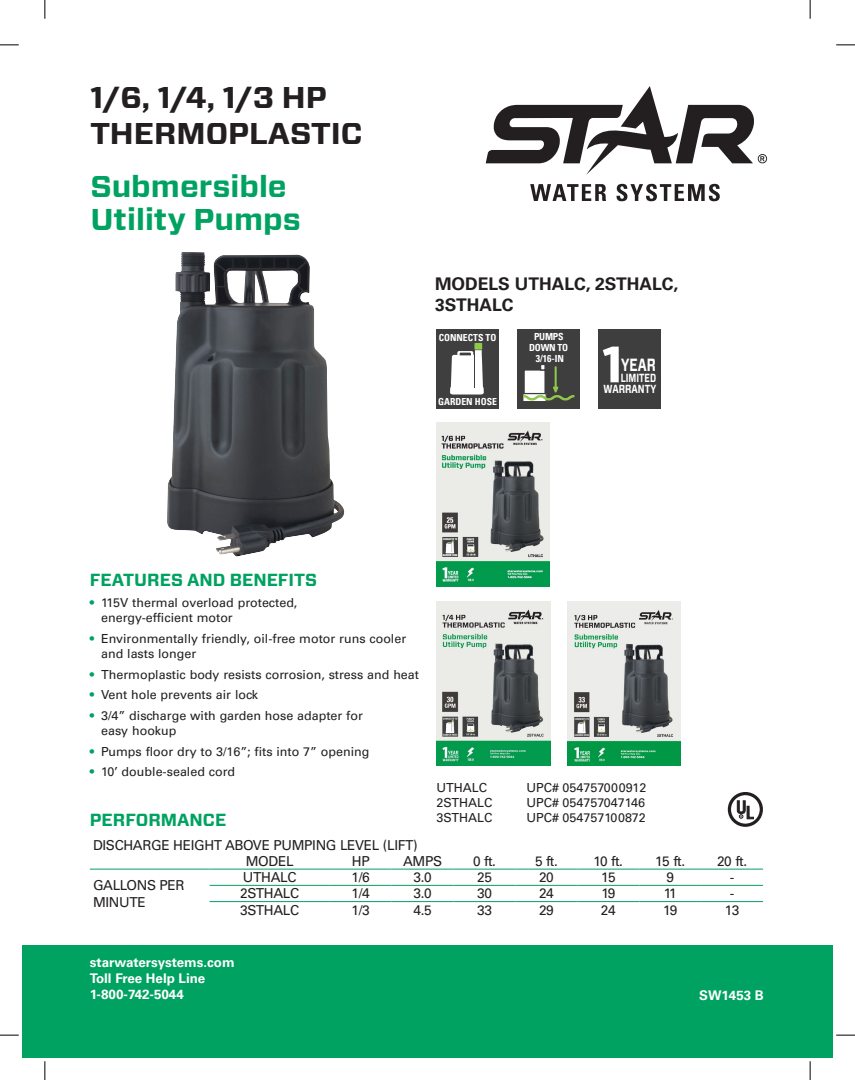
<style>
.page{position:relative;width:855px;height:1080px;background:#fff}
.page>*{position:absolute;margin:0;border:0;box-sizing:border-box;transform-origin:0 0}
.t1{font:700 51px "Forza";color:#fff}
.t2{font:700 30px "Forza";color:#231f20;scale:1.04 1}
.t3{font:700 30px/32.5px "Forza";color:#00a261;scale:1.04 1}
.t4{font:700 17.62px "Forza";color:#fff;scale:.72 1}
.t5{font:700 17.5px "Forza";color:#00a261}
.t6{font:700 17.5px/21px "Univers LT Pro 65";color:#231f20}
.Chart_Heading{font:13.75px/16.6px "Univers LT Pro 55 Roman";letter-spacing:-.025em;color:#231f20}
.t7{font:700 13.38px/16px "Univers LT Pro 65";color:#fff}
.t8{font:12.5px/15px "Univers LT Pro 55 Roman";color:#231f20}
.t9{font:700 11.75px "Forza";color:#fff;scale:.72 1}
.t10{font:700 11.62px "Forza";color:#fff;scale:.77 1}
.t11{font:700 condensed 9.75px "Univers LT Pro";color:#fff}
.t12{font:700 condensed 9.75px/10.8px "Univers LT Pro";letter-spacing:-.025em;color:#fff;text-align:center}
.s1{color:#00a261}
</style>
<div class="page">
<div style="left:22px;top:945px;width:810px;height:112px;background:#00a261"></div>
<svg style="left:530px;top:184px;width:76px;height:17px"></svg>
<svg style="left:616px;top:184px;width:104px;height:17px"></svg>
<svg style="left:486px;top:86px;width:281px;height:89px"></svg>
<img style="left:167px;top:254px;width:178px;height:302px">
<hr style="left:90px;top:869px;width:120px;height:1px;background:#00a261">
<hr style="left:210px;top:869px;width:120px;height:1px;background:#00a261">
<hr style="left:330px;top:869px;width:62px;height:1px;background:#00a261">
<hr style="left:392px;top:869px;width:61px;height:1px;background:#00a261">
<hr style="left:453px;top:869px;width:62px;height:1px;background:#00a261">
<hr style="left:515px;top:869px;width:62px;height:1px;background:#00a261">
<hr style="left:577px;top:869px;width:62px;height:1px;background:#00a261">
<hr style="left:639px;top:869px;width:62px;height:1px;background:#00a261">
<hr style="left:701px;top:869px;width:62px;height:1px;background:#00a261">
<hr style="left:515px;top:885px;width:62px;height:1px;background:#00a261">
<hr style="left:577px;top:885px;width:62px;height:1px;background:#00a261">
<hr style="left:639px;top:885px;width:62px;height:1px;background:#00a261">
<hr style="left:701px;top:885px;width:62px;height:1px;background:#00a261">
<hr style="left:210px;top:885px;width:120px;height:1px;background:#00a261">
<hr style="left:330px;top:885px;width:62px;height:1px;background:#00a261">
<hr style="left:392px;top:885px;width:61px;height:1px;background:#00a261">
<hr style="left:453px;top:885px;width:62px;height:1px;background:#00a261">
<hr style="left:210px;top:901px;width:120px;height:1px;background:#00a261">
<hr style="left:330px;top:901px;width:62px;height:1px;background:#00a261">
<hr style="left:392px;top:901px;width:61px;height:1px;background:#00a261">
<hr style="left:453px;top:901px;width:62px;height:1px;background:#00a261">
<hr style="left:515px;top:901px;width:62px;height:1px;background:#00a261">
<hr style="left:577px;top:901px;width:62px;height:1px;background:#00a261">
<hr style="left:639px;top:901px;width:62px;height:1px;background:#00a261">
<hr style="left:701px;top:901px;width:62px;height:1px;background:#00a261">
<div style="left:437px;top:329px;width:62px;height:80px;background:#3f3f40"></div>
<svg style="left:450px;top:343px;width:34px;height:51px"></svg>
<hr style="left:474px;top:355px;width:1px;height:33px;background:#3f3f40">
<div style="left:517px;top:329px;width:63px;height:80px;background:#3e3e3f"></div>
<svg style="left:523px;top:365px;width:52px;height:36px"></svg>
<div style="left:598px;top:329px;width:62px;height:80px;background:#3e3e3f"></div>
<img style="left:436px;top:601px;width:114px;height:164px">
<img style="left:567px;top:601px;width:114px;height:164px">
<img style="left:436px;top:423px;width:114px;height:163px">
<svg style="left:729px;top:793px;width:32px;height:32px"></svg>
<div style="left:728px;top:792px;width:35px;height:35px;border:3px solid #231f20;border-radius:50%"></div>
<svg style="left:736px;top:800px;width:18px;height:19px"></svg>
<svg style="left:0;top:44px;width:19px;height:2px"></svg>
<svg style="left:836px;top:44px;width:19px;height:2px"></svg>
<svg style="left:0;top:1034px;width:19px;height:2px"></svg>
<svg style="left:836px;top:1034px;width:19px;height:2px"></svg>
<svg style="left:44px;top:0;width:2px;height:19px"></svg>
<svg style="left:44px;top:1061px;width:2px;height:19px"></svg>
<svg style="left:809px;top:0;width:2px;height:19px"></svg>
<svg style="left:809px;top:1061px;width:2px;height:19px"></svg>
<p class="t2" style="left:90px;top:77px;width:229px">1/6, 1/4, 1/3 HP</p>
<p class="t2" style="left:90px;top:113px;width:263px">THERMOPLASTIC</p>
<p class="t3" style="left:90px;top:171px;width:204px">Submersible<br>Utility Pumps</p>
<p class="t6" style="left:435px;top:272px;width:245px">MODELS UTHALC, 2STHALC,<br>3STHALC</p>
<p class="t11" style="left:439px;top:331px;width:59px">CONNECTS TO</p>
<p class="t11" style="left:438px;top:395px;width:60px">GARDEN HOSE</p>
<p class="t12" style="left:529px;top:331px;width:40px">PUMPS<br>DOWN TO<br>3/16-IN</p>
<p class="t1" style="left:602px;top:330px;width:23px">1</p>
<p class="t4" style="left:621px;top:353px;width:49px">YEAR</p>
<p class="t9" style="left:621px;top:370px;width:50px">LIMITED</p>
<p class="t10" style="left:603px;top:382px;width:70px">WARRANTY</p>
<p class="t5" style="left:90px;top:568px;width:229px">FEATURES AND BENEFITS</p>
<p class="t8" style="left:101px;top:594px;width:198px;text-indent:-11px"><span class="s1">•</span> 115V thermal overload protected, energy-efficient motor</p>
<p class="t8" style="left:101px;top:630px;width:307px;text-indent:-11px"><span class="s1">•</span> Environmentally friendly, oil-free motor runs cooler and lasts longer</p>
<p class="t8" style="left:90px;top:666px;width:331px"><span class="s1">•</span> Thermoplastic body resists corrosion, stress and heat</p>
<p class="t8" style="left:90px;top:687px;width:170px"><span class="s1">•</span> Vent hole prevents air lock</p>
<p class="t8" style="left:101px;top:707px;width:263px;text-indent:-11px"><span class="s1">•</span> 3/4” discharge with garden hose adapter for easy hookup</p>
<p class="t8" style="left:90px;top:743px;width:281px"><span class="s1">•</span> Pumps floor dry to 3/16”; fits into 7” opening</p>
<p class="t8" style="left:90px;top:764px;width:147px"><span class="s1">•</span> 10’ double-sealed cord</p>
<p class="t8" style="left:436px;top:780px;width:52px">UTHALC</p>
<p class="t8" style="left:526px;top:780px;width:121px">UPC# 054757000912</p>
<p class="t8" style="left:436px;top:795px;width:58px">2STHALC</p>
<p class="t8" style="left:526px;top:795px;width:120px">UPC# 054757047146</p>
<p class="t8" style="left:436px;top:810px;width:58px">3STHALC</p>
<p class="t8" style="left:526px;top:810px;width:121px">UPC# 054757100872</p>
<p class="t5" style="left:90px;top:808px;width:138px">PERFORMANCE</p>
<p class="Chart_Heading" style="left:93px;top:836px;width:326px">DISCHARGE HEIGHT ABOVE PUMPING LEVEL (LIFT)</p>
<p class="Chart_Heading" style="left:246px;top:852px;width:49px">MODEL</p>
<p class="Chart_Heading" style="left:352px;top:852px;width:19px">HP</p>
<p class="Chart_Heading" style="left:403px;top:852px;width:41px">AMPS</p>
<p class="Chart_Heading" style="left:473px;top:852px;width:24px">0 ft.</p>
<p class="Chart_Heading" style="left:535px;top:852px;width:24px">5 ft.</p>
<p class="Chart_Heading" style="left:593px;top:852px;width:31px">10 ft.</p>
<p class="Chart_Heading" style="left:655px;top:852px;width:31px">15 ft.</p>
<p class="Chart_Heading" style="left:717px;top:852px;width:32px">20 ft.</p>
<p class="Chart_Heading" style="left:93px;top:876px;width:93px">GALLONS PER<br>MINUTE</p>
<p class="Chart_Heading" style="left:243px;top:868px;width:55px">UTHALC</p>
<p class="Chart_Heading" style="left:352px;top:868px;width:20px">1/6</p>
<p class="Chart_Heading" style="left:413px;top:868px;width:20px">3.0</p>
<p class="Chart_Heading" style="left:477px;top:868px;width:16px">25</p>
<p class="Chart_Heading" style="left:539px;top:868px;width:16px">20</p>
<p class="Chart_Heading" style="left:601px;top:868px;width:16px">15</p>
<p class="Chart_Heading" style="left:666px;top:868px;width:9px">9</p>
<p class="Chart_Heading" style="left:730px;top:868px;width:6px">-</p>
<p class="Chart_Heading" style="left:240px;top:884px;width:60px">2STHALC</p>
<p class="Chart_Heading" style="left:352px;top:884px;width:20px">1/4</p>
<p class="Chart_Heading" style="left:413px;top:884px;width:20px">3.0</p>
<p class="Chart_Heading" style="left:477px;top:884px;width:16px">30</p>
<p class="Chart_Heading" style="left:539px;top:884px;width:16px">24</p>
<p class="Chart_Heading" style="left:601px;top:884px;width:15px">19</p>
<p class="Chart_Heading" style="left:664px;top:884px;width:14px">11</p>
<p class="Chart_Heading" style="left:730px;top:884px;width:6px">-</p>
<p class="Chart_Heading" style="left:240px;top:901px;width:60px">3STHALC</p>
<p class="Chart_Heading" style="left:352px;top:901px;width:20px">1/3</p>
<p class="Chart_Heading" style="left:413px;top:901px;width:20px">4.5</p>
<p class="Chart_Heading" style="left:477px;top:901px;width:16px">33</p>
<p class="Chart_Heading" style="left:539px;top:901px;width:16px">29</p>
<p class="Chart_Heading" style="left:601px;top:901px;width:16px">24</p>
<p class="Chart_Heading" style="left:663px;top:901px;width:15px">19</p>
<p class="Chart_Heading" style="left:725px;top:901px;width:16px">13</p>
<p class="t7" style="left:90px;top:954px;width:146px">starwatersystems.com<br>Toll Free Help Line<br>1-800-742-5044</p>
<p class="t7" style="left:699px;top:987px;width:66px">SW1453 B</p>
</div>
